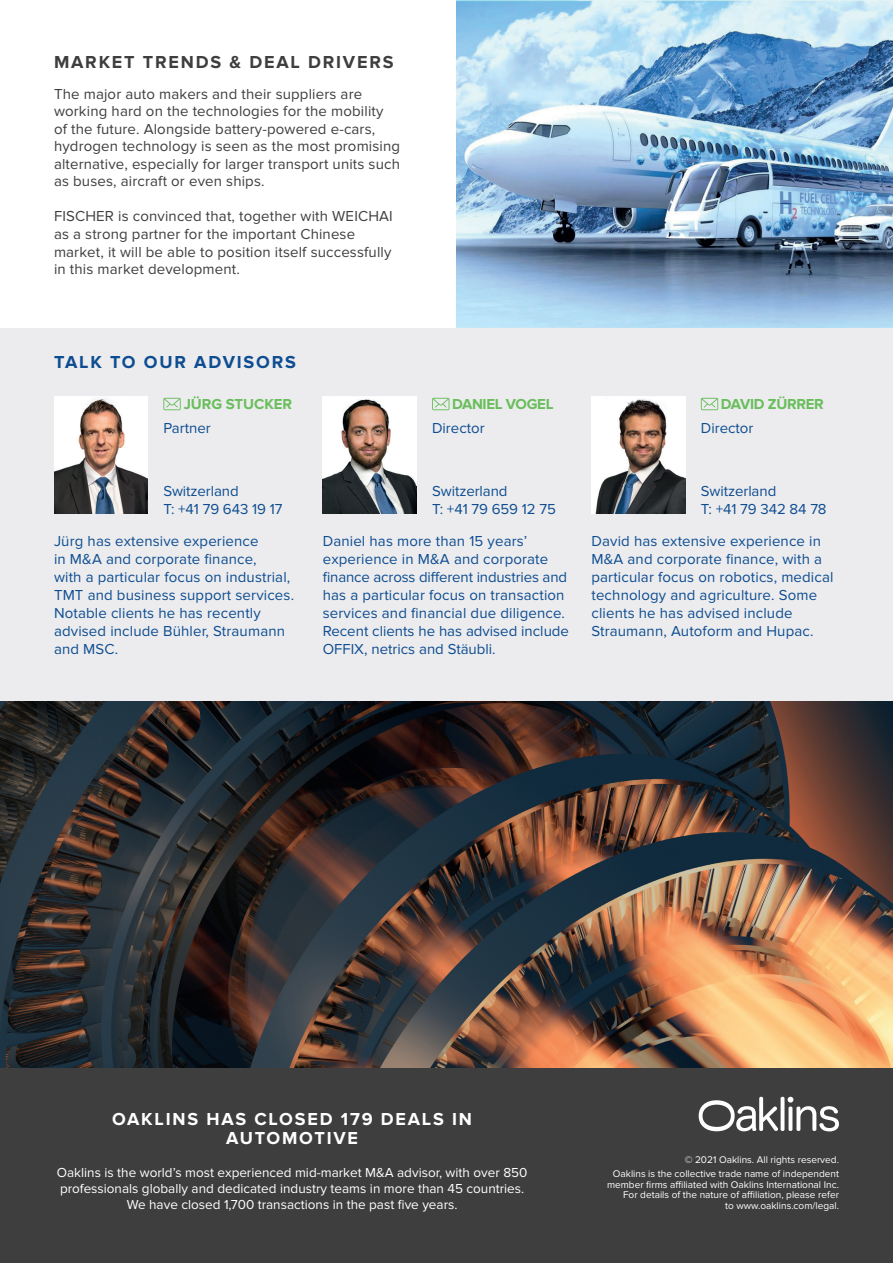
<style>
.page{position:relative;width:893px;height:1263px;background:#fff}
.page>*{position:absolute;margin:0;border:0;box-sizing:border-box;transform-origin:0 0}
.t1{font:700 18px/19.5px "Proxima Nova";letter-spacing:.1em;color:#fff;text-align:center}
.t2{font:700 18px "Proxima Nova";letter-spacing:.1em;color:#3e3e3f}
.t3{font:700 18px "Proxima Nova";letter-spacing:.1em;color:#0e4d91}
.t4{font:15px/18px "Proxima Nova";letter-spacing:.01em;color:#0e4d91}
.t5{font:15px/17.5px "Proxima Nova";letter-spacing:.01em;color:#3e3e3f}
.t6{font:700 15px "Proxima Nova";letter-spacing:-.02em;color:#69be5c}
.t7{font:13.5px/16.2px "Proxima Nova";color:#fff;text-align:center}
.t8{font:10.05px/10.5px "Proxima Nova";color:#fff;text-align:right}
</style>
<div class="page">
<img style="left:0;top:701px;width:893px;height:367px">
<img style="left:456px;top:0;width:437px;height:328px">
<div style="left:0;top:1068px;width:893px;height:195px;background:#3e3e3f"></div>
<svg style="left:699px;top:1097px;width:140px;height:34px"></svg>
<div style="left:0;top:328px;width:893px;height:373px;background:#ececee"></div>
<svg style="left:163px;top:398px;width:18px;height:12px"></svg>
<svg style="left:432px;top:398px;width:17px;height:12px"></svg>
<svg style="left:701px;top:398px;width:17px;height:12px"></svg>
<img style="left:54px;top:396px;width:94px;height:118px">
<img style="left:323px;top:396px;width:94px;height:118px">
<img style="left:591px;top:396px;width:94px;height:118px">
<p class="t2" style="left:54px;top:52px;width:341px">MARKET TRENDS &amp; DEAL DRIVERS</p>
<p class="t5" style="left:54px;top:85px;width:348px">The major auto makers and their suppliers are working hard on the technologies for the mobility of the future. Alongside battery-powered e-cars, hydrogen technology is seen as the most promising alternative, especially for larger transport units such as buses, aircraft or even ships.</p>
<p class="t5" style="left:54px;top:208px;width:340px">FISCHER is convinced that, together with WEICHAI as a strong partner for the important Chinese market, it will be able to position itself successfully in this market development.</p>
<p class="t3" style="left:54px;top:352px;width:243px">TALK TO OUR ADVISORS</p>
<p class="t6" style="left:184px;top:395px;width:110px">JÜRG STUCKER</p>
<p class="t6" style="left:452px;top:395px;width:103px">DANIEL VOGEL</p>
<p class="t6" style="left:721px;top:395px;width:105px">DAVID ZÜRRER</p>
<p class="t4" style="left:163px;top:419px;width:49px">Partner</p>
<p class="t4" style="left:163px;top:482px;width:121px">Switzerland<br>T: +41 79 643 19 17</p>
<p class="t4" style="left:432px;top:419px;width:54px">Director</p>
<p class="t4" style="left:432px;top:482px;width:125px">Switzerland<br>T: +41 79 659 12 75</p>
<p class="t4" style="left:701px;top:419px;width:54px">Director</p>
<p class="t4" style="left:701px;top:482px;width:127px">Switzerland<br>T: +41 79 342 84 78</p>
<p class="t4" style="left:54px;top:532px;width:242px">Jürg has extensive experience<br>in M&amp;A and corporate finance,<br>with a particular focus on industrial,<br>TMT and business support services.<br>Notable clients he has recently advised include Bühler, Straumann and MSC.</p>
<p class="t4" style="left:323px;top:532px;width:248px">Daniel has more than 15 years’ experience in M&amp;A and corporate finance across different industries and has a particular focus on transaction services and financial due diligence.<br>Recent clients he has advised include OFFIX, netrics and Stäubli.</p>
<p class="t4" style="left:591px;top:532px;width:243px">David has extensive experience in M&amp;A and corporate finance, with a particular focus on robotics, medical technology and agriculture. Some clients he has advised include Straumann, Autoform and Hupac.</p>
<p class="t1" style="left:112px;top:1109px;width:361px">OAKLINS HAS CLOSED 179 DEALS IN<br>AUTOMOTIVE</p>
<p class="t7" style="left:57px;top:1164px;width:472px">Oaklins is the world’s most experienced mid-market M&amp;A advisor, with over 850 professionals globally and dedicated industry teams in more than 45 countries.<br>We have closed 1,700 transactions in the past five years.</p>
<p class="t8" style="left:613px;top:1152px;width:228px;line-height:14.7px">© 2021 Oaklins. All rights reserved.<br>Oaklins is the collective trade name of independent</p>
<p class="t8" style="left:607px;top:1179px;width:233px">member firms affiliated with Oaklins International Inc.<br>For details of the nature of affiliation, please refer<br>to www.oaklins.com/legal.</p>
</div>
